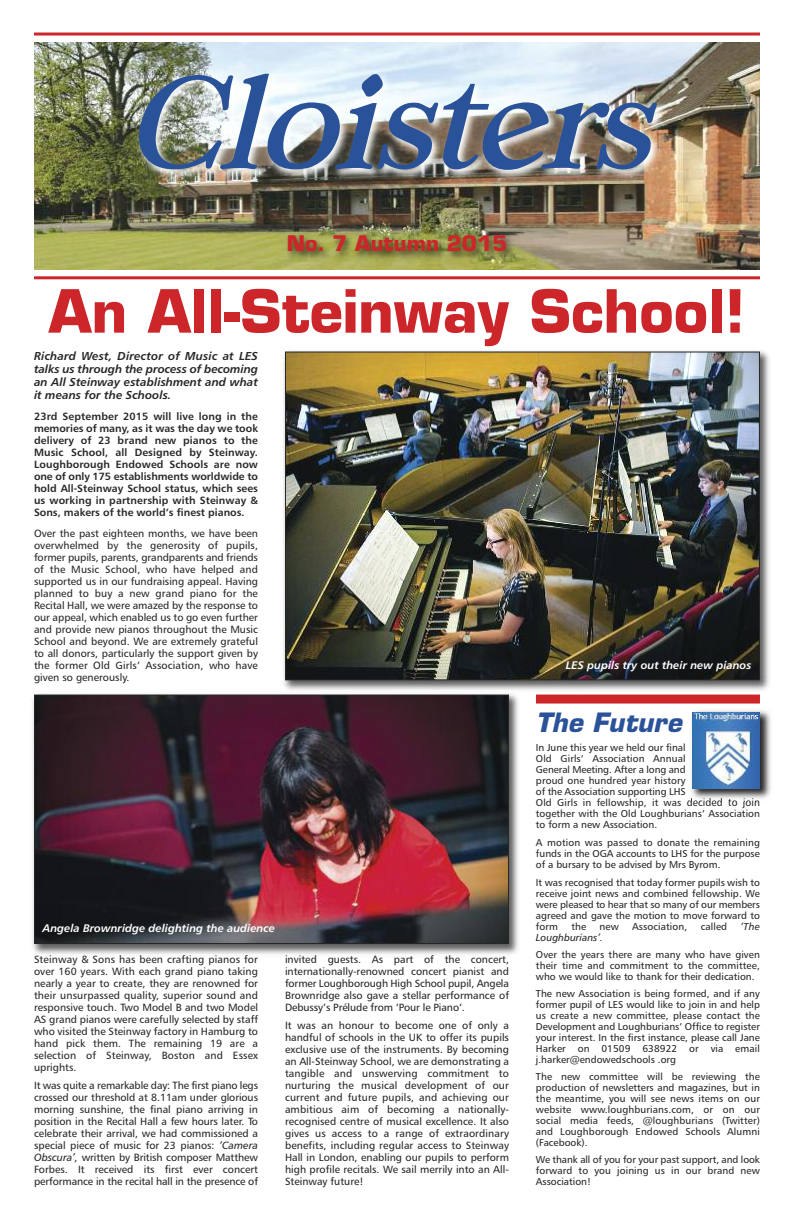
<style>
.page{position:relative;width:794px;height:1219px;background:#fff}
.page>*{position:absolute;margin:0;border:0;box-sizing:border-box;transform-origin:0 0}
.t1{font:700 58px "Eurostile";color:#cc262b}
.t2{font:italic 700 26px "Eurostile";letter-spacing:.005em;color:#2a5299}
.t3{font:700 21px "Eurostile";color:#cc262b}
.t4{font:11.5px/13px "Humanist 777 BT Bold Italic B";color:#272627;text-align:justify}
.t5{font:11px "Humanist 777 BT Bold Italic B";color:#fff}
.t6{font:10.5px/12px "Humanist 777 BT Roman B";color:#272627;text-align:justify}
.t7{font:10.5px/12px "Humanist 777 BT Bold B";color:#272627;text-align:justify}
.t8{font:10px/11px "Humanist 777 BT Roman B";color:#272627;text-align:justify}
.t9{font:10px "Humanist 777 BT Italic B";color:#272627}
.s1{font-family:"Humanist 777 BT Italic B"}
</style>
<div class="page">
<img style="left:34px;top:43px;width:726px;height:185px">
<hr style="left:34px;top:276px;width:726px;height:3px;background:#cc262b">
<hr style="left:34px;top:33px;width:726px;height:3px;background:#cc262b">
<img style="left:134px;top:69px;width:535px;height:114px">
<img style="left:137px;top:74px;width:520px;height:96px">
<img style="left:34px;top:269px;width:726px;height:1px">
<img style="left:34px;top:228px;width:726px;height:41px">
<img style="left:32px;top:693px;width:486px;height:262px">
<img style="left:36px;top:696px;width:471px;height:246px">
<div style="left:34px;top:694px;width:475px;height:250px;border:1px solid #272627"></div>
<img style="left:283px;top:350px;width:486px;height:340px">
<img style="left:287px;top:353px;width:471px;height:325px">
<div style="left:285px;top:351px;width:475px;height:329px;border:1px solid #272627"></div>
<div style="left:536px;top:694px;width:224px;height:9px;background:#cc262b"></div>
<img style="left:688px;top:710px;width:83px;height:92px">
<img style="left:692px;top:712px;width:68px;height:77px">
<h3 class="t3" style="left:287px;top:235px;width:222px">No. 7 Autumn 2015</h3>
<h1 class="t1" style="left:49px;top:289px;width:698px">An All-Steinway School!</h1>
<p class="t4" style="left:34px;top:350px;width:225px">Richard West, Director of Music at LES talks us through the process of becoming an All Steinway establishment and what it means for the Schools.</p>
<p class="t7" style="left:34px;top:411px;width:225px">23rd September 2015 will live long in the memories of many, as it was the day we took delivery of 23 brand new pianos to the Music School, all Designed by Steinway.<br>Loughborough Endowed Schools are now one of only 175 establishments worldwide to hold All-Steinway School status, which sees us working in partnership with Steinway &amp; Sons, makers of the world’s finest pianos.</p>
<p class="t6" style="left:34px;top:528px;width:225px">Over the past eighteen months, we have been overwhelmed by the generosity of pupils, former pupils, parents, grandparents and friends of the Music School, who have helped and supported us in our fundraising appeal. Having planned to buy a new grand piano for the Recital Hall, we were amazed by the response to our appeal, which enabled us to go even further and provide new pianos throughout the Music School and beyond. We are extremely grateful to all donors, particularly the support given by the former Old Girls’ Association, who have given so generously.</p>
<p class="t5" style="left:43px;top:924px;width:234px">Angela Brownridge delighting the audience</p>
<p class="t6" style="left:34px;top:954px;width:225px">Steinway &amp; Sons has been crafting pianos for over 160 years. With each grand piano taking nearly a year to create, they are renowned for their unsurpassed quality, superior sound and responsive touch. Two Model B and two Model AS grand pianos were carefully selected by staff who visited the Steinway factory in Hamburg to hand pick them. The remaining 19 are a selection of Steinway, Boston and Essex uprights.</p>
<p class="t6" style="left:34px;top:1080px;width:225px">It was quite a remarkable day: The first piano legs crossed our threshold at 8.11am under glorious morning sunshine, the final piano arriving in position in the Recital Hall a few hours later. To celebrate their arrival, we had commissioned a special piece of music for 23 pianos: <span class="s1">‘Camera Obscura’,</span> written by British composer Matthew Forbes. It received its first ever concert performance in the recital hall in the presence of</p>
<p class="t6" style="left:285px;top:954px;width:225px">invited guests. As part of the concert, internationally-renowned concert pianist and former Loughborough High School pupil, Angela Brownridge also gave a stellar performance of Debussy’s Prélude from ‘Pour le Piano’.</p>
<p class="t6" style="left:285px;top:1020px;width:225px">It was an honour to become one of only a handful of schools in the UK to offer its pupils exclusive use of the instruments. By becoming an All-Steinway School, we are demonstrating a tangible and unswerving commitment to nurturing the musical development of our current and future pupils, and achieving our ambitious aim of becoming a nationally&shy;recognised centre of musical excellence. It also gives us access to a range of extraordinary benefits, including regular access to Steinway Hall in London, enabling our pupils to perform high profile recitals. We sail merrily into an All-Steinway future!</p>
<p class="t5" style="left:566px;top:660px;width:187px">LES pupils try out their new pianos</p>
<h2 class="t2" style="left:536px;top:712px;width:147px">The Future</h2>
<p class="t8" style="left:536px;top:742px;width:225px;text-align:left">In June this year we held our final<br>Old Girls’ Association Annual<br>General Meeting. After a long and<br>proud one hundred year history<br>of the Association supporting LHS<br>Old Girls in fellowship, it was decided to join together with the Old Loughburians’ Association to form a new Association.</p>
<p class="t8" style="left:536px;top:837px;width:225px">A motion was passed to donate the remaining funds in the OGA accounts to LHS for the purpose of a bursary to be advised by Mrs Byrom.</p>
<p class="t8" style="left:536px;top:877px;width:225px">It was recognised that today former pupils wish to receive joint news and combined fellowship. We were pleased to hear that so many of our members agreed and gave the motion to move forward to form</p>
<p class="t8" style="left:571px;top:921px;width:16px">the</p>
<p class="t8" style="left:599px;top:921px;width:21px">new</p>
<p class="t8" style="left:632px;top:921px;width:57px">Association,</p>
<p class="t8" style="left:700px;top:921px;width:28px">called</p>
<p class="t9" style="left:740px;top:922px;width:21px">‘The</p>
<p class="t9" style="left:536px;top:933px;width:69px">Loughburians’.</p>
<p class="t8" style="left:536px;top:949px;width:225px">Over the years there are many who have given their time and commitment to the committee, who we would like to thank for their dedication.</p>
<p class="t8" style="left:536px;top:988px;width:225px">The new Association is being formed, and if any former pupil of LES would like to join in and help us create a new committee, please contact the Development and Loughburians’ Office to register your interest. In the first instance, please call Jane Harker on 01509 638922 or via email j.harker@endowedschools .org</p>
<p class="t8" style="left:536px;top:1071px;width:225px">The new committee will be reviewing the production of newsletters and magazines, but in the meantime, you will see news items on our website www.loughburians.com, or on our social media feeds, @loughburians (Twitter) and Loughborough Endowed Schools Alumni (Facebook).</p>
<p class="t8" style="left:536px;top:1154px;width:225px">We thank all of you for your past support, and look forward to you joining us in our brand new Association!</p>
</div>
